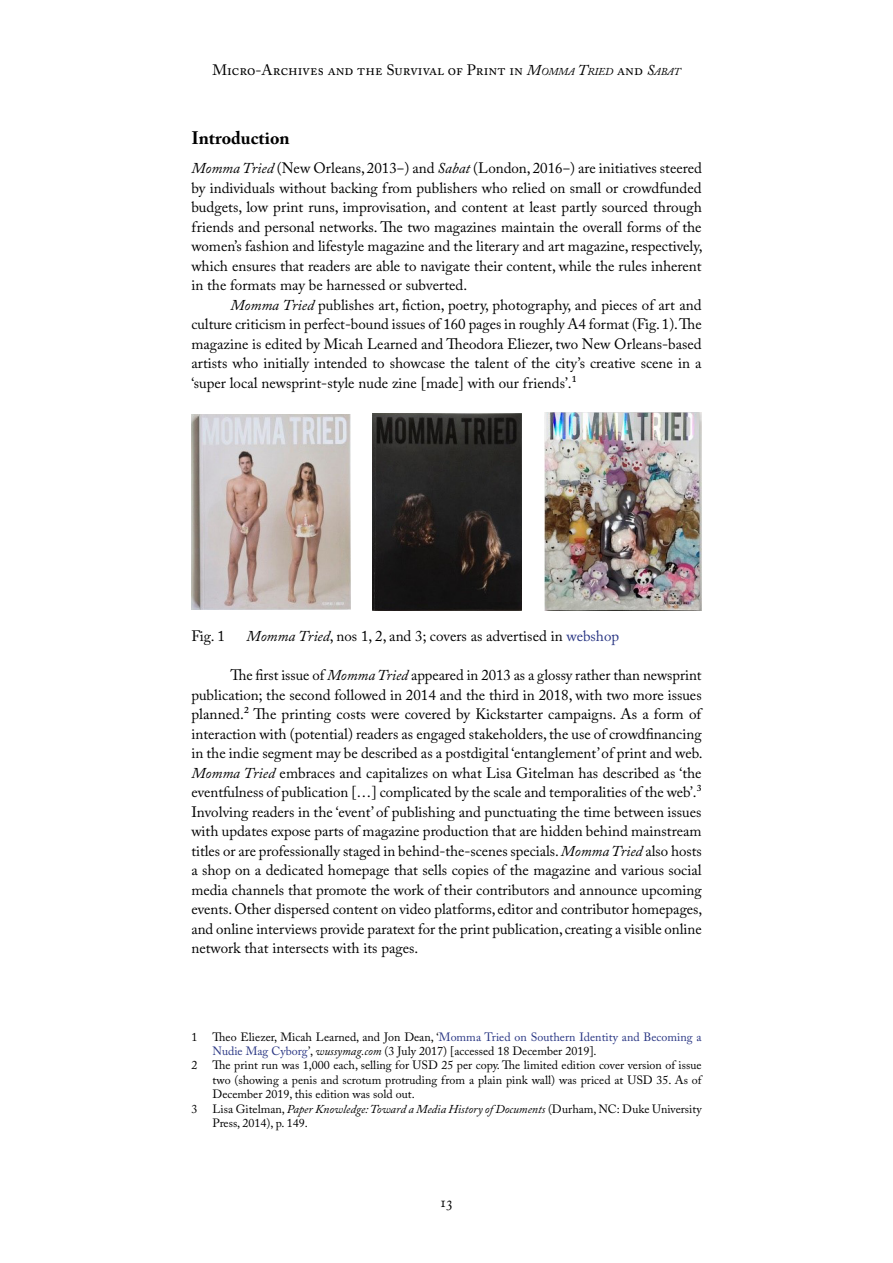
<style>
.page{position:relative;width:893px;height:1263px;background:#fff}
.page>*{position:absolute;margin:0;border:0;box-sizing:border-box;transform-origin:0 0}
.t1{font:700 18px "Adobe Caslon Pro";color:#000}
.t2{font:15px/19.5px "Adobe Caslon Pro";color:#000;text-align:justify}
.t3{font:12px/14.4px "Adobe Caslon Pro";color:#000}
.s1{font-style:italic}
.s2{font-style:italic;font-size:10.5px}
.s3{color:#283583}
</style>
<div class="page">
<img style="left:373px;top:413px;width:148px;height:197px">
<img style="left:192px;top:415px;width:159px;height:194px">
<img style="left:544px;top:413px;width:157px;height:198px">
<p class="t2" style="left:212px;top:60px;width:470px">Micro-Archives and the Survival of Print in <span class="s1">M</span><span class="s2">OMMA</span> <span class="s1">T</span><span class="s2">RIED</span> and <span class="s1">S</span><span class="s2">ABAT</span></p>
<p class="t1" style="left:191px;top:127px;width:100px">Introduction</p>
<p class="t2" style="left:191px;top:158px;width:513px"><span class="s1">Momma Tried</span> (New Orleans, 2013‒) and <span class="s1">Sabat</span> (London, 2016‒) are initiatives steered by individuals without backing from publishers who relied on small or crowdfunded budgets, low print runs, improvisation, and content at least partly sourced through friends and personal networks. The two magazines maintain the overall forms of the women’s fashion and lifestyle magazine and the literary and art magazine, respectively, which ensures that readers are able to navigate their content, while the rules inherent in the formats may be harnessed or subverted.</p>
<p class="t2" style="left:191px;top:295px;width:512px;text-indent:39px"><span class="s1">Momma Tried</span> publishes art, fiction, poetry, photography, and pieces of art and culture criticism in perfect-bound issues of 160 pages in roughly A4 format (Fig. 1). The magazine is edited by Micah Learned and Theodora Eliezer, two New Orleans-based artists who initially intended to showcase the talent of the city’s creative scene in a ‘super local newsprint-style nude zine [made] with our friends’.1</p>
<p class="t2" style="left:191px;top:626px;width:35px">Fig. 1</p>
<p class="t2" style="left:247px;top:626px;width:374px"><span class="s1">Momma Tried</span>, nos 1, 2, and 3; covers as advertised in <span class="s3">webshop</span></p>
<p class="t2" style="left:191px;top:665px;width:513px;text-indent:39px">The first issue of <span class="s1">Momma Tried</span> appeared in 2013 as a glossy rather than newsprint publication; the second followed in 2014 and the third in 2018, with two more issues planned.2 The printing costs were covered by Kickstarter campaigns. As a form of interaction with (potential) readers as engaged stakeholders, the use of crowdfinancing in the indie segment may be described as a postdigital ‘entanglement’ of print and web.<br><span class="s1">Momma Tried</span> embraces and capitalizes on what Lisa Gitelman has described as ‘the eventfulness of publication […] complicated by the scale and temporalities of the web’.3<br>Involving readers in the ‘event’ of publishing and punctuating the time between issues with updates expose parts of magazine production that are hidden behind mainstream titles or are professionally staged in behind-the-scenes specials. <span class="s1">Momma Tried</span> also hosts a shop on a dedicated homepage that sells copies of the magazine and various social media channels that promote the work of their contributors and announce upcoming events. Other dispersed content on video platforms, editor and contributor homepages, and online interviews provide paratext for the print publication, creating a visible online network that intersects with its pages.</p>
<p class="t3" style="left:191px;top:1029px;width:7px">1</p>
<p class="t3" style="left:213px;top:1029px;width:490px">Theo Eliezer, Micah Learned, and Jon Dean, ‘<span class="s3">Momma Tried on Southern Identity and Becoming a<br>Nudie Mag Cyborg</span>’, <span class="s1">wussymag.com</span> (3 July 2017) [accessed 18 December 2019].</p>
<p class="t3" style="left:191px;top:1058px;width:7px">2</p>
<p class="t3" style="left:213px;top:1058px;width:490px;text-align:justify">The print run was 1,000 each, selling for USD 25 per copy. The limited edition cover version of issue two (showing a penis and scrotum protruding from a plain pink wall) was priced at USD 35. As of December 2019, this edition was sold out.</p>
<p class="t3" style="left:191px;top:1101px;width:7px">3</p>
<p class="t3" style="left:213px;top:1101px;width:490px">Lisa Gitelman, <span class="s1">Paper Knowledge: Toward a Media History of Documents</span> (Durham, NC: Duke University<br>Press, 2014), p. 149.</p>
<p class="t2" style="left:439px;top:1192px;width:15px">13</p>
</div>
